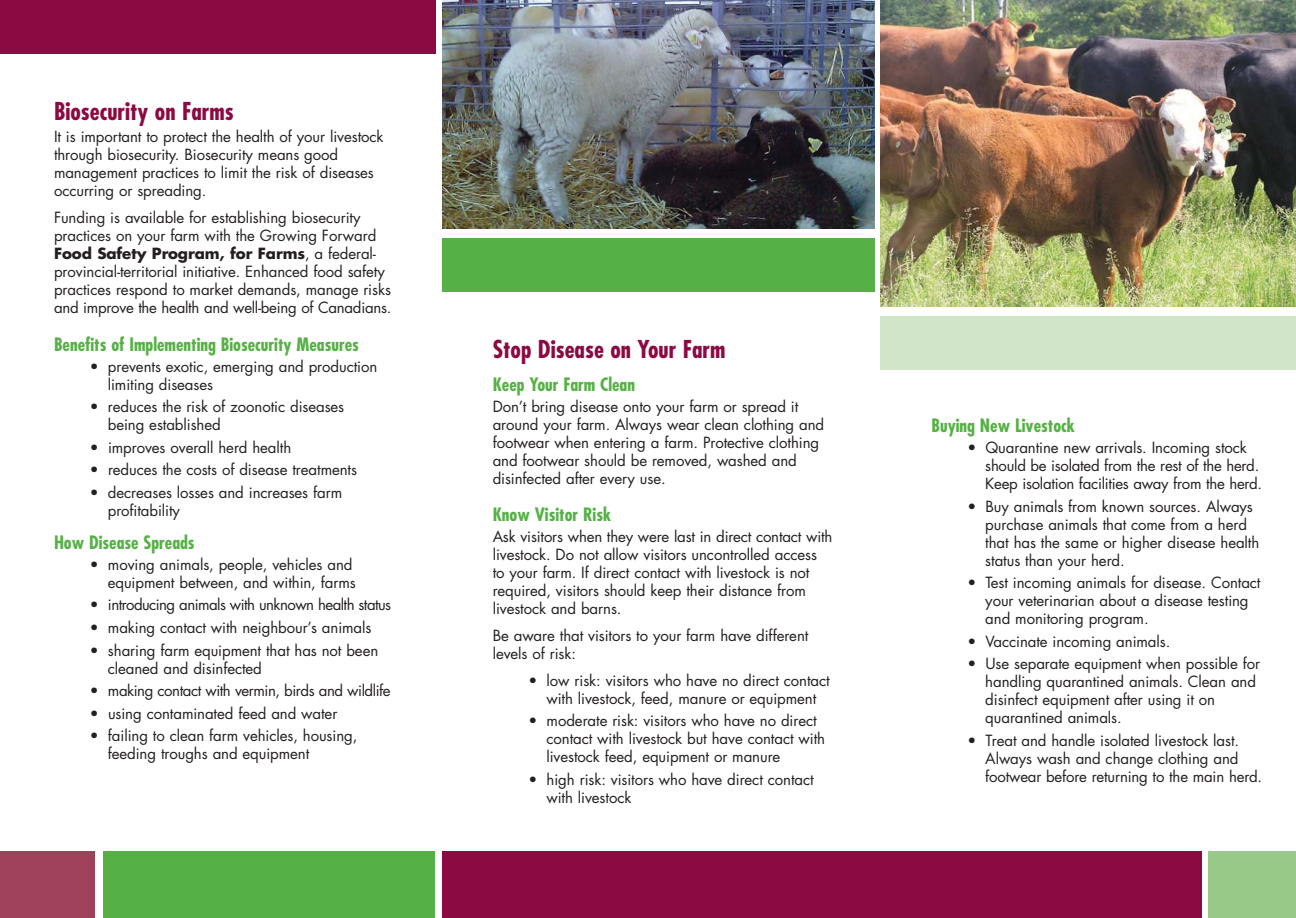
<style>
.page{position:relative;width:1296px;height:918px;background:#fff}
.page>*{position:absolute;margin:0;border:0;box-sizing:border-box;transform-origin:0 0}
.t1{font:700 condensed 24px "Futura";color:#8c0a42}
.t2{font:700 condensed 18px "Futura";color:#55b145}
.t3{font:15px/18px "Futura";letter-spacing:-.005em;color:#231f20}
.t4{font:15px "Futura";letter-spacing:-.035em;color:#231f20}
.t5{font:15px "Futura";letter-spacing:-.03em;color:#231f20}
.s1{font-weight:700}
</style>
<div class="page">
<div style="left:0;top:852px;width:94px;height:66px;background:#9f415b"></div>
<div style="left:103px;top:852px;width:332px;height:66px;background:#55b145"></div>
<div style="left:442px;top:852px;width:760px;height:66px;background:#8c0a42"></div>
<div style="left:1208px;top:852px;width:88px;height:66px;background:#98c988"></div>
<div style="left:0;top:0;width:435px;height:54px;background:#8c0a42"></div>
<img style="left:442px;top:0;width:432px;height:228px">
<div style="left:442px;top:238px;width:432px;height:54px;background:#55b145"></div>
<img style="left:881px;top:0;width:415px;height:307px">
<div style="left:881px;top:316px;width:415px;height:54px;background:#d1e6c9"></div>
<h1 class="t1" style="left:54px;top:100px;width:181px">Biosecurity on Farms</h1>
<p class="t3" style="left:54px;top:129px;width:331px">It is important to protect the health of your livestock through biosecurity. Biosecurity means good management practices to limit the risk of diseases occurring or spreading.</p>
<p class="t3" style="left:54px;top:210px;width:339px">Funding is available for establishing biosecurity practices on your farm with the Growing Forward <span class="s1">Food Safety Program, for Farms</span>, a federal&shy;provincial-territorial initiative. Enhanced food safety practices respond to market demands, manage risks and improve the health and well-being of Canadians.</p>
<p class="t2" style="left:54px;top:336px;width:307px">Benefits of Implementing Biosecurity Measures</p>
<p class="t3" style="left:108px;top:359px;width:271px;text-indent:-18px">• prevents exotic, emerging and production limiting diseases</p>
<p class="t3" style="left:108px;top:399px;width:238px;text-indent:-18px">• reduces the risk of zoonotic diseases being established</p>
<p class="t3" style="left:90px;top:440px;width:203px">• improves overall herd health</p>
<p class="t3" style="left:90px;top:462px;width:269px">• reduces the costs of disease treatments</p>
<p class="t3" style="left:108px;top:485px;width:236px;text-indent:-18px">• decreases losses and increases farm profitability</p>
<p class="t2" style="left:54px;top:534px;width:142px">How Disease Spreads</p>
<p class="t3" style="left:90px;top:557px;width:267px;text-align:right">• moving animals, people, vehicles and equipment between, and within, farms</p>
<p class="t4" style="left:90px;top:598px;width:303px">• introducing animals with unknown health status</p>
<p class="t3" style="left:90px;top:620px;width:283px">• making contact with neighbour’s animals</p>
<p class="t3" style="left:108px;top:642px;width:272px;text-indent:-18px">• sharing farm equipment that has not been cleaned and disinfected</p>
<p class="t5" style="left:90px;top:684px;width:302px">• making contact with vermin, birds and wildlife</p>
<p class="t3" style="left:90px;top:705px;width:249px">• using contaminated feed and water</p>
<p class="t3" style="left:108px;top:728px;width:251px;text-indent:-18px">• failing to clean farm vehicles, housing, feeding troughs and equipment</p>
<h1 class="t1" style="left:493px;top:338px;width:234px">Stop Disease on Your Farm</h1>
<p class="t2" style="left:493px;top:376px;width:144px">Keep Your Farm Clean</p>
<p class="t3" style="left:493px;top:398px;width:333px">Don’t bring disease onto your farm or spread it around your farm. Always wear clean clothing and footwear when entering a farm. Protective clothing and footwear should be removed, washed and disinfected after every use.</p>
<p class="t2" style="left:493px;top:506px;width:120px">Know Visitor Risk</p>
<p class="t3" style="left:493px;top:529px;width:341px">Ask visitors when they were last in direct contact with livestock. Do not allow visitors uncontrolled access to your farm. If direct contact with livestock is not required, visitors should keep their distance from livestock and barns.</p>
<p class="t3" style="left:493px;top:628px;width:317px">Be aware that visitors to your farm have different levels of risk:</p>
<p class="t3" style="left:529px;top:673px;width:303px;text-align:center">• low risk: visitors who have no direct contact with livestock, feed, manure or equipment</p>
<p class="t3" style="left:547px;top:713px;width:280px;text-indent:-18px">• moderate risk: visitors who have no direct contact with livestock but have contact with livestock feed, equipment or manure</p>
<p class="t3" style="left:547px;top:772px;width:269px;text-indent:-18px">• high risk: visitors who have direct contact with livestock</p>
<p class="t2" style="left:932px;top:418px;width:145px">Buying New Livestock</p>
<p class="t3" style="left:985px;top:440px;width:278px;text-indent:-18px">• Quarantine new arrivals. Incoming stock should be isolated from the rest of the herd.<br>Keep isolation facilities away from the herd.</p>
<p class="t3" style="left:985px;top:499px;width:276px;text-indent:-18px">• Buy animals from known sources. Always purchase animals that come from a herd that has the same or higher disease health status than your herd.</p>
<p class="t3" style="left:985px;top:575px;width:277px;text-indent:-18px">• Test incoming animals for disease. Contact your veterinarian about a disease testing and monitoring program.</p>
<p class="t3" style="left:967px;top:634px;width:204px">• Vaccinate incoming animals.</p>
<p class="t3" style="left:985px;top:656px;width:277px;text-indent:-18px">• Use separate equipment when possible for handling quarantined animals. Clean and disinfect equipment after using it on quarantined animals.</p>
<p class="t3" style="left:985px;top:733px;width:278px;text-indent:-18px">• Treat and handle isolated livestock last.<br>Always wash and change clothing and footwear before returning to the main herd.</p>
</div>
